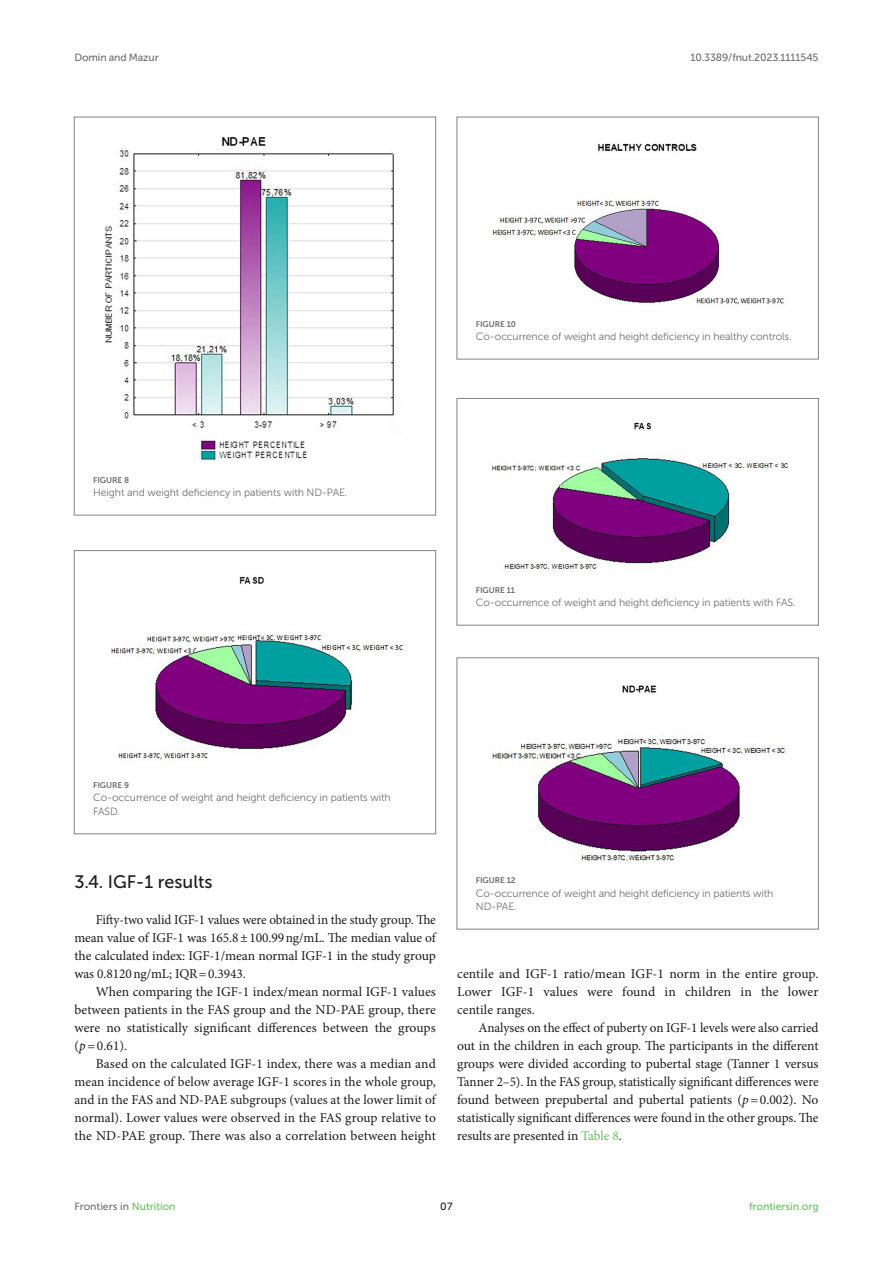
<style>
.page{position:relative;width:893px;height:1263px;background:#fff}
.page>*{position:absolute;margin:0;border:0;box-sizing:border-box;transform-origin:0 0}
.HEAD_2{font:18px "Museo Sans 500";color:#1b1c1b}
.TEXT{font:13.5px/18px "Minion Pro";letter-spacing:.005em;color:#1b1c1b;text-align:justify}
.TEXT_FLUSH{font:13.5px/18px "Minion Pro";letter-spacing:-.005em;color:#1b1c1b;text-align:justify}
.FIG_LEG{font:10.5px/13.5px "Museo Sans 300";letter-spacing:-.01em;color:#706f70}
.t1{font:10.5px "Museo Sans 500";letter-spacing:-.015em;color:#706f70}
.t2{font:10.5px "Museo Sans 500";color:#65c161}
.t3{font:10.5px "Museo Sans 500";color:#1b1c1b}
.FIG_HD{font:8.25px "Museo Sans 700";letter-spacing:-.01em;color:#706f70}
.s1{font-style:italic}
.s2{color:#65c161}
</style>
<div class="page">
<img style="left:105px;top:137px;width:289px;height:324px">
<div style="left:74px;top:117px;width:362px;height:398px;border:1px solid #808285"></div>
<img style="left:111px;top:576px;width:296px;height:184px">
<div style="left:74px;top:550px;width:362px;height:284px;border:1px solid #808285"></div>
<img style="left:492px;top:685px;width:297px;height:178px">
<img style="left:489px;top:422px;width:300px;height:150px">
<div style="left:457px;top:398px;width:362px;height:227px;border:1px solid #808285"></div>
<img style="left:492px;top:143px;width:293px;height:163px">
<div style="left:457px;top:117px;width:362px;height:242px;border:1px solid #808285"></div>
<p class="t1" style="left:74px;top:51px;width:86px">Domin and Mazur</p>
<p class="t1" style="left:690px;top:51px;width:130px">10.3389/fnut.2023.1111545</p>
<p class="FIG_HD" style="left:93px;top:475px;width:37px">FIGURE 8</p>
<p class="FIG_LEG" style="left:93px;top:486px;width:256px">Height and weight deficiency in patients with ND-PAE.</p>
<p class="FIG_HD" style="left:476px;top:319px;width:42px">FIGURE 10</p>
<p class="FIG_LEG" style="left:476px;top:330px;width:317px">Co-occurrence of weight and height deficiency in healthy controls.</p>
<p class="FIG_HD" style="left:476px;top:585px;width:41px">FIGURE 11</p>
<p class="FIG_LEG" style="left:476px;top:596px;width:321px">Co-occurrence of weight and height deficiency in patients with FAS.</p>
<p class="FIG_HD" style="left:93px;top:780px;width:37px">FIGURE 9</p>
<p class="FIG_LEG" style="left:93px;top:791px;width:299px">Co-occurrence of weight and height deficiency in patients with<br>FASD.</p>
<p class="HEAD_2" style="left:74px;top:872px;width:140px">3.4. IGF-1 results</p>
<p class="TEXT_FLUSH" style="left:74px;top:911px;width:363px;text-indent:21px">Fifty-two valid IGF-1 values were obtained in the study group. The mean value of IGF-1 was 165.8±100.99ng/mL. The median value of the calculated index: IGF-1/mean normal IGF-1 in the study group was 0.8120ng/mL; IQR=0.3943.</p>
<p class="TEXT" style="left:74px;top:983px;width:363px;text-indent:21px">When comparing the IGF-1 index/mean normal IGF-1 values between patients in the FAS group and the ND-PAE group, there were no statistically significant differences between the groups (<span class="s1">p</span>=0.61).</p>
<p class="TEXT" style="left:74px;top:1055px;width:363px;text-indent:21px">Based on the calculated IGF-1 index, there was a median and mean incidence of below average IGF-1 scores in the whole group, and in the FAS and ND-PAE subgroups (values at the lower limit of normal). Lower values were observed in the FAS group relative to the ND-PAE group. There was also a correlation between height</p>
<p class="FIG_HD" style="left:476px;top:876px;width:41px">FIGURE 12</p>
<p class="FIG_LEG" style="left:476px;top:886px;width:299px">Co-occurrence of weight and height deficiency in patients with<br>ND-PAE.</p>
<p class="TEXT" style="left:457px;top:965px;width:363px">centile and IGF-1 ratio/mean IGF-1 norm in the entire group.<br>Lower IGF-1 values were found in children in the lower centile ranges.</p>
<p class="TEXT" style="left:457px;top:1019px;width:363px;text-indent:21px">Analyses on the effect of puberty on IGF-1 levels were also carried out in the children in each group. The participants in the different groups were divided according to pubertal stage (Tanner 1 versus Tanner 2–5). In the FAS group, statistically significant differences were found between prepubertal and pubertal patients (<span class="s1">p</span>=0.002). No statistically significant differences were found in the other groups. The results are presented in <span class="s2">Table 8</span>.</p>
<p class="t1" style="left:74px;top:1200px;width:103px">Frontiers in <span class="s2">Nutrition</span></p>
<p class="t3" style="left:440px;top:1200px;width:14px">07</p>
<p class="t2" style="left:749px;top:1200px;width:71px">frontiersin.org</p>
</div>
